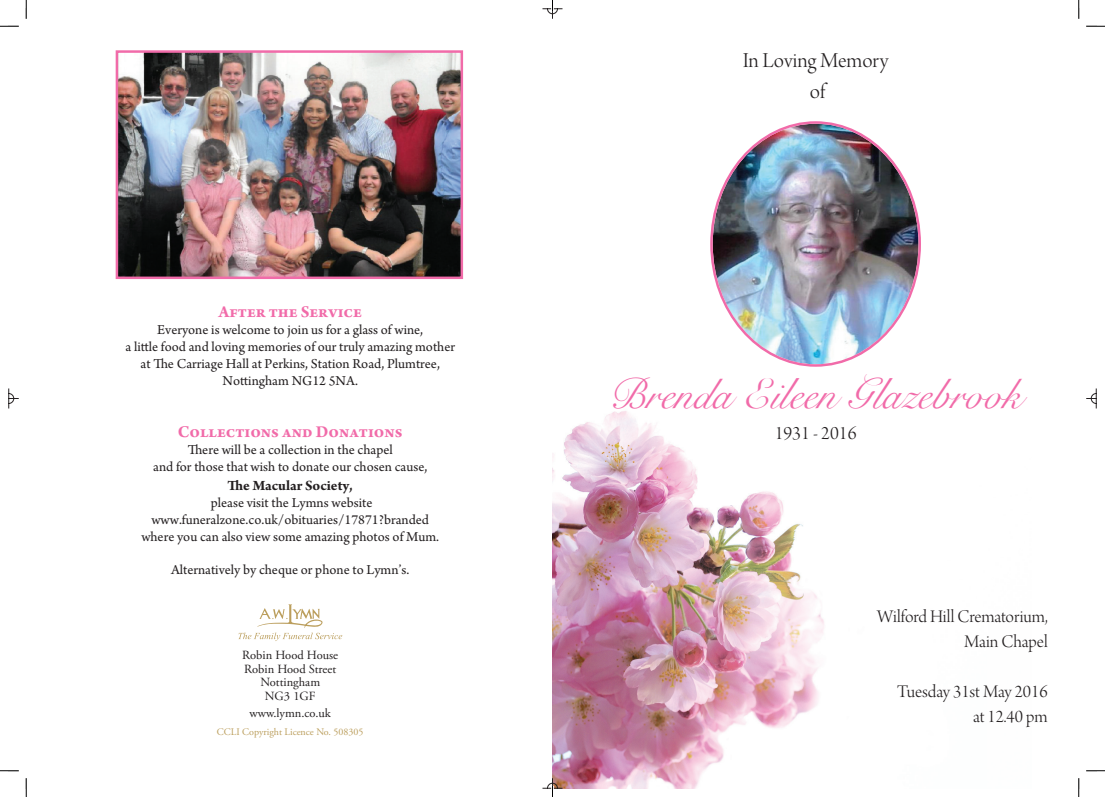
<style>
.page{position:relative;width:1105px;height:797px;background:#fff}
.page>*{position:absolute;margin:0;border:0;box-sizing:border-box;transform-origin:0 0}
.t1{font:42.5px "Snell Roundhand";color:#f16ba9}
.t2{font:22.5px "Arno Pro Light Display";color:#231f20}
.t3{font:20px "Arno Pro Light Display";color:#231f20}
.t4{font:18.75px "Arno Pro Light Display";color:#231f20}
.t5{font:700 17.5px "Arno Pro";color:#f16ba9}
.t6{font:700 15px "Arno Pro";color:#231f20}
.t7{font:14.38px "Arno Pro";color:#231f20}
.t8{font:12.5px "Adobe Garamond Pro";color:#231f20}
.t9{font:10px "Adobe Garamond Pro";color:#bb9e5c}
</style>
<div class="page">
<img style="left:552px;top:365px;width:281px;height:423px">
<svg style="left:9px;top:388px;width:10px;height:20px"></svg>
<svg style="left:1086px;top:388px;width:11px;height:20px"></svg>
<img style="left:713px;top:124px;width:205px;height:240px">
<svg style="left:238px;top:604px;width:104px;height:37px"></svg>
<img style="left:119px;top:53px;width:341px;height:223px">
<div style="left:116px;top:50px;width:347px;height:229px;border:2px solid #f16ba9"></div>
<svg style="left:0;top:25px;width:19px;height:2px"></svg>
<svg style="left:1086px;top:25px;width:19px;height:2px"></svg>
<svg style="left:0;top:770px;width:19px;height:1px"></svg>
<svg style="left:1086px;top:770px;width:19px;height:1px"></svg>
<svg style="left:25px;top:0;width:2px;height:19px"></svg>
<svg style="left:25px;top:778px;width:2px;height:19px"></svg>
<svg style="left:1078px;top:0;width:1px;height:19px"></svg>
<svg style="left:1078px;top:778px;width:1px;height:19px"></svg>
<svg style="left:542px;top:0;width:20px;height:19px"></svg>
<svg style="left:542px;top:778px;width:20px;height:19px"></svg>
<p class="t5" style="left:219px;top:302px;width:145px">After the Service</p>
<p class="t7" style="left:157px;top:322px;width:267px">Everyone is welcome to join us for a glass of wine,</p>
<p class="t7" style="left:125px;top:338px;width:331px">a little food and loving memories of our truly amazing mother</p>
<p class="t7" style="left:141px;top:355px;width:301px">at The Carriage Hall at Perkins, Station Road, Plumtree,</p>
<p class="t7" style="left:223px;top:372px;width:137px">Nottingham NG12 5NA.</p>
<p class="t5" style="left:178px;top:422px;width:226px">Collections and Donations</p>
<p class="t7" style="left:188px;top:442px;width:207px">There will be a collection in the chapel</p>
<p class="t7" style="left:153px;top:458px;width:276px">and for those that wish to donate our chosen cause,</p>
<p class="t6" style="left:228px;top:477px;width:127px">The Macular Society,</p>
<p class="t7" style="left:211px;top:494px;width:163px">please visit the Lymns website</p>
<p class="t7" style="left:151px;top:511px;width:279px">www.funeralzone.co.uk/obituaries/17871?branded</p>
<p class="t7" style="left:141px;top:528px;width:299px">where you can also view some amazing photos of Mum.</p>
<p class="t7" style="left:171px;top:562px;width:240px">Alternatively by cheque or phone to Lymn’s.</p>
<p class="t8" style="left:242px;top:647px;width:97px">Robin Hood House</p>
<p class="t8" style="left:244px;top:661px;width:94px">Robin Hood Street</p>
<p class="t8" style="left:260px;top:675px;width:61px">Nottingham</p>
<p class="t8" style="left:265px;top:688px;width:52px">NG3 1GF</p>
<p class="t8" style="left:250px;top:706px;width:83px">www.lymn.co.uk</p>
<p class="t9" style="left:217px;top:725px;width:148px">CCLI Copyright Licence No. 508305</p>
<p class="t2" style="left:743px;top:48px;width:147px">In Loving Memory</p>
<p class="t2" style="left:810px;top:79px;width:17px">of</p>
<p class="t1" style="left:609px;top:360px;width:414px">Brenda Eileen Glazebrook</p>
<p class="t3" style="left:775px;top:422px;width:83px">1931 - 2016</p>
<p class="t4" style="left:877px;top:606px;width:172px">Wilford Hill Crematorium,</p>
<p class="t4" style="left:964px;top:631px;width:85px">Main Chapel</p>
<p class="t4" style="left:897px;top:681px;width:152px">Tuesday 31st May 2016</p>
<p class="t4" style="left:973px;top:706px;width:76px">at 12.40 pm</p>
</div>
